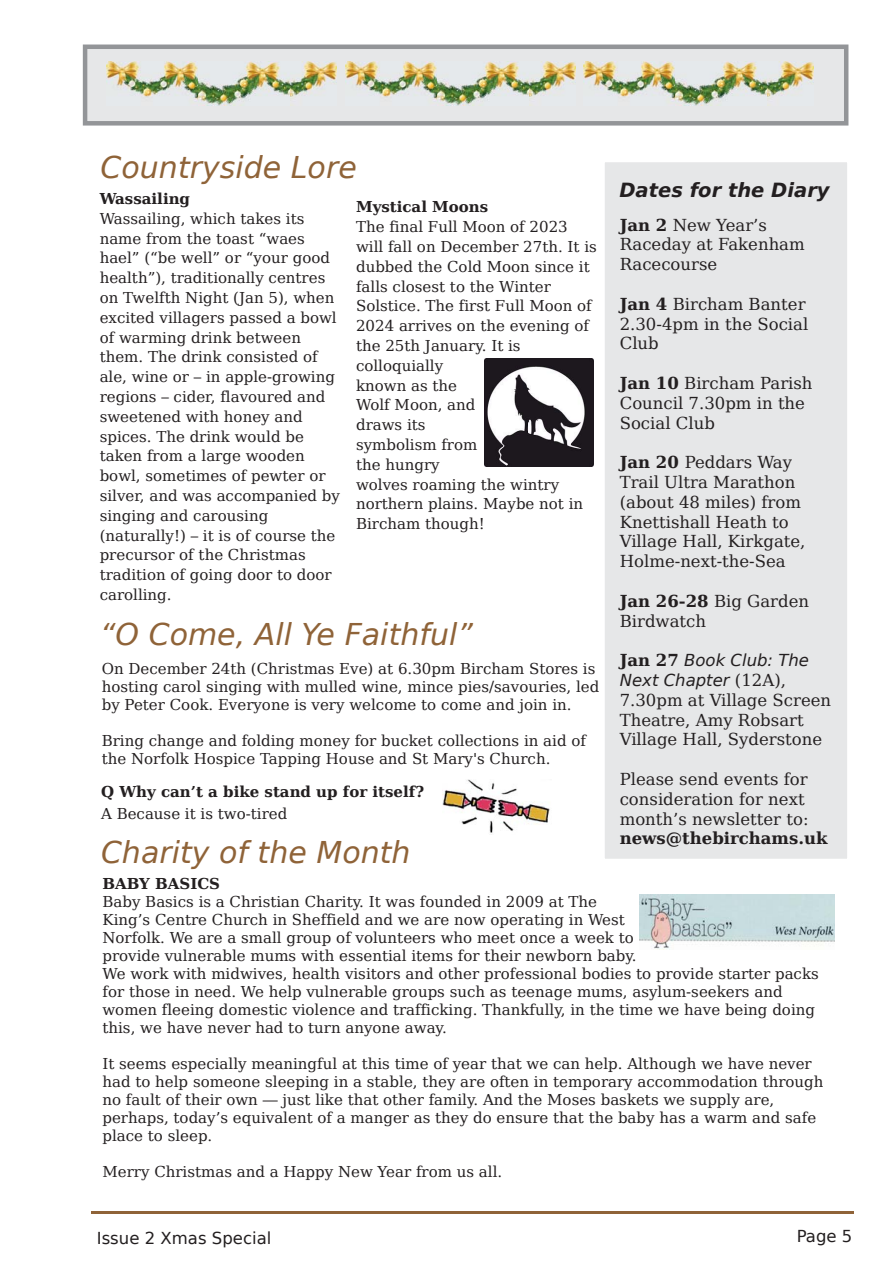
<style>
.page{position:relative;width:893px;height:1263px;background:#fff}
.page>*{position:absolute;margin:0;border:0;box-sizing:border-box;transform-origin:0 0}
.t1{font:italic 30px "Bitstream Vera Sans";color:#8f6338}
.t2{font:italic 700 19.5px "Bitstream Vera Sans";color:#231f20}
.t3{font:16.5px/19.8px "Bitstream Vera Serif";color:#231f20}
.t4{font:italic 16.5px/19.8px "Bitstream Vera Sans";color:#231f20}
.t5{font:16.5px "Bitstream Vera Sans";color:#231f20}
.t6{font:700 16.5px "Bitstream Vera Serif";color:#231f20}
.t7{font:15px/19.8px "Bitstream Vera Serif";color:#231f20}
.t8{font:700 15px "Bitstream Vera Serif";color:#231f20}
.s1{font-weight:700}
.s2{font-family:"Bitstream Vera Serif";font-weight:700;font-style:normal}
.s3{font-family:"Bitstream Vera Serif";font-style:normal}
</style>
<div class="page">
<div style="left:85px;top:47px;width:761px;height:76px;background:#e6e7e8"></div>
<div style="left:83px;top:45px;width:765px;height:81px;border:4px solid #939598"></div>
<hr style="left:91px;top:1212px;width:762px;height:2px;background:#8f6338">
<img style="left:107px;top:62px;width:230px;height:43px">
<img style="left:345px;top:62px;width:230px;height:43px">
<img style="left:584px;top:62px;width:230px;height:43px">
<div style="left:604px;top:161px;width:243px;height:698px;background:#e6e7e8"></div>
<div style="left:603px;top:161px;width:245px;height:699px;border:2px solid #fff"></div>
<img style="left:442px;top:779px;width:108px;height:54px">
<img style="left:639px;top:895px;width:195px;height:54px">
<div style="left:484px;top:358px;width:113px;height:109px;background:linear-gradient(to bottom,#fff,#fff)"></div>
<img style="left:484px;top:358px;width:109px;height:109px">
<h1 class="t1" style="left:101px;top:150px;width:258px">Countryside Lore</h1>
<h2 class="t2" style="left:619px;top:179px;width:212px">Dates for the Diary</h2>
<p class="t8" style="left:100px;top:190px;width:92px">Wassailing</p>
<p class="t7" style="left:100px;top:209px;width:242px">Wassailing, which takes its name from the toast “waes hael” (“be well” or “your good health”), traditionally centres on Twelfth Night (Jan 5), when excited villagers passed a bowl of warming drink between them. The drink consisted of ale, wine or – in apple-growing regions – cider, flavoured and sweetened with honey and spices. The drink would be taken from a large wooden bowl, sometimes of pewter or silver, and was accompanied by singing and carousing (naturally!) – it is of course the precursor of the Christmas tradition of going door to door carolling.</p>
<p class="t8" style="left:356px;top:198px;width:134px">Mystical Moons</p>
<p class="t7" style="left:356px;top:217px;width:242px">The final Full Moon of 2023 will fall on December 27th. It is dubbed the Cold Moon since it falls closest to the Winter<br>Solstice. The first Full Moon of<br>2024 arrives on the evening of the 25th January. It is colloquially<br>known as the<br>Wolf Moon, and<br>draws its<br>symbolism from<br>the hungry<br>wolves roaming the wintry northern plains. Maybe not in<br>Bircham though!</p>
<p class="t3" style="left:619px;top:215px;width:186px"><span class="s1">Jan 2</span> New Year’s<br>Raceday at Fakenham<br>Racecourse</p>
<p class="t3" style="left:619px;top:294px;width:190px"><span class="s1">Jan 4</span> Bircham Banter<br>2.30-4pm in the Social<br>Club</p>
<p class="t3" style="left:619px;top:373px;width:194px"><span class="s1">Jan 10</span> Bircham Parish<br>Council 7.30pm in the<br>Social Club</p>
<p class="t3" style="left:619px;top:453px;width:187px"><span class="s1">Jan 20</span> Peddars Way<br>Trail Ultra Marathon (about 48 miles) from<br>Knettishall Heath to<br>Village Hall, Kirkgate,<br>Holme-next-the-Sea</p>
<p class="t3" style="left:619px;top:591px;width:191px"><span class="s1">Jan 26-28</span> Big Garden<br>Birdwatch</p>
<p class="t4" style="left:619px;top:651px;width:191px"><span class="s2">Jan 27</span> Book Club: The<br>Next Chapter <span class="s3">(12A),</span></p>
<p class="t3" style="left:619px;top:690px;width:213px">7.30pm at Village Screen<br>Theatre, Amy Robsart<br>Village Hall, Syderstone</p>
<p class="t3" style="left:619px;top:769px;width:190px">Please send events for consideration for next month’s newsletter to:</p>
<p class="t6" style="left:619px;top:829px;width:209px">news@thebirchams.uk</p>
<h1 class="t1" style="left:100px;top:617px;width:374px">“O Come, All Ye Faithful”</h1>
<p class="t7" style="left:102px;top:660px;width:499px;line-height:18px">On December 24th (Christmas Eve) at 6.30pm Bircham Stores is hosting carol singing with mulled wine, mince pies/savouries, led by Peter Cook. Everyone is very welcome to come and join in.</p>
<p class="t7" style="left:102px;top:732px;width:485px;line-height:18px">Bring change and folding money for bucket collections in aid of the Norfolk Hospice Tapping House and St Mary's Church.</p>
<p class="t8" style="left:101px;top:783px;width:324px">Q Why can’t a bike stand up for itself?</p>
<p class="t7" style="left:101px;top:804px;width:188px">A Because it is two-tired</p>
<h1 class="t1" style="left:101px;top:835px;width:311px">Charity of the Month</h1>
<p class="t8" style="left:102px;top:875px;width:119px">BABY BASICS</p>
<p class="t7" style="left:102px;top:893px;width:717px;line-height:18px">Baby Basics is a Christian Charity. It was founded in 2009 at The<br>King’s Centre Church in Sheffield and we are now operating in West<br>Norfolk. We are a small group of volunteers who meet once a week to<br>provide vulnerable mums with essential items for their newborn baby.<br>We work with midwives, health visitors and other professional bodies to provide starter packs for those in need. We help vulnerable groups such as teenage mums, asylum-seekers and women fleeing domestic violence and trafficking. Thankfully, in the time we have being doing this, we have never had to turn anyone away.</p>
<p class="t7" style="left:102px;top:1055px;width:722px;line-height:18px">It seems especially meaningful at this time of year that we can help. Although we have never had to help someone sleeping in a stable, they are often in temporary accommodation through no fault of their own — just like that other family. And the Moses baskets we supply are, perhaps, today’s equivalent of a manger as they do ensure that the baby has a warm and safe place to sleep.</p>
<p class="t7" style="left:102px;top:1162px;width:401px">Merry Christmas and a Happy New Year from us all.</p>
<p class="t5" style="left:97px;top:1228px;width:176px">Issue 2 Xmas Special</p>
<p class="t5" style="left:796px;top:1226px;width:57px">Page 5</p>
</div>
